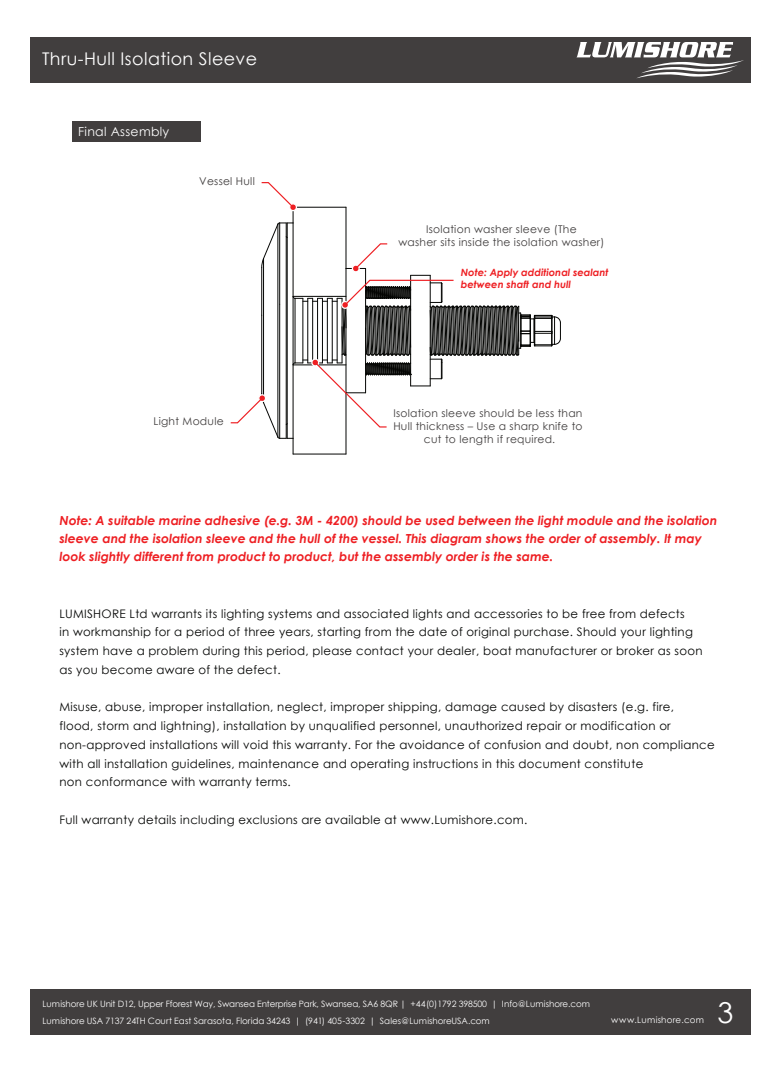
<style>
.page{position:relative;width:780px;height:1088px;background:#fff}
.page>*{position:absolute;margin:0;border:0;box-sizing:border-box;transform-origin:0 0}
.t1{font:28.75px "Century Gothic";color:#fff}
.t2{font:17.5px "Century Gothic";letter-spacing:.025em;color:#fff}
.t3{font:italic 700 12.5px/18px "Century Gothic";color:#ee1f23}
.t4{font:12.5px "Century Gothic";letter-spacing:.025em;color:#fff}
.t5{font:11.75px/18.8px "Century Gothic";letter-spacing:.025em;color:#040504}
.t6{font:10.75px/12.9px "Century Gothic";letter-spacing:.025em;color:#413e3e;text-align:center}
.t7{font:italic 700 10px/12.5px "Century Gothic";color:#ee1f23}
.t8{font:8.75px/17.5px "Century Gothic";letter-spacing:-.01em;color:#fff}
.t9{font:8.75px "Century Gothic";letter-spacing:.03em;color:#fff}
</style>
<div class="page">
<div style="left:30px;top:38px;width:720px;height:45px;background:#413e3e"></div>
<div style="left:30px;top:989px;width:720px;height:45px;background:#413e3e"></div>
<div style="left:73px;top:122px;width:128px;height:20px;background:#413e3e"></div>
<svg style="left:230px;top:182px;width:331px;height:272px"></svg>
<svg style="left:576px;top:42px;width:167px;height:36px"></svg>
<h2 class="t2" style="left:42px;top:47px;width:216px">Thru-Hull Isolation Sleeve</h2>
<p class="t4" style="left:78px;top:122px;width:93px">Final Assembly</p>
<p class="t6" style="left:199px;top:175px;width:57px">Vessel Hull</p>
<p class="t6" style="left:398px;top:223px;width:207px">Isolation washer sleeve (The<br>washer sits inside the isolation washer)</p>
<p class="t7" style="left:461px;top:266px;width:149px">Note: Apply additional sealant between shaft and hull</p>
<p class="t6" style="left:153px;top:414px;width:72px">Light Module</p>
<p class="t6" style="left:393px;top:406px;width:191px">Isolation sleeve should be less than<br>Hull thickness – Use a sharp knife to cut to length if required.</p>
<p class="t3" style="left:59px;top:511px;width:659px">Note: A suitable marine adhesive (e.g. 3M - 4200) should be used between the light module and the isolation sleeve and the isolation sleeve and the hull of the vessel. This diagram shows the order of assembly. It may look slightly different from product to product, but the assembly order is the same.</p>
<p class="t5" style="left:59px;top:604px;width:644px">LUMISHORE Ltd warrants its lighting systems and associated lights and accessories to be free from defects<br>in workmanship for a period of three years, starting from the date of original purchase. Should your lighting system have a problem during this period, please contact your dealer, boat manufacturer or broker as soon as you become aware of the defect.</p>
<p class="t5" style="left:59px;top:697px;width:656px">Misuse, abuse, improper installation, neglect, improper shipping, damage caused by disasters (e.g. fire,<br>flood, storm and lightning), installation by unqualified personnel, unauthorized repair or modification or non-approved installations will void this warranty. For the avoidance of confusion and doubt, non compliance with all installation guidelines, maintenance and operating instructions in this document constitute<br>non conformance with warranty terms.</p>
<p class="t5" style="left:59px;top:810px;width:469px">Full warranty details including exclusions are available at www.Lumishore.com.</p>
<p class="t8" style="left:42px;top:994px;width:549px">Lumishore UK Unit D12, Upper Fforest Way, Swansea Enterprise Park, Swansea, SA6 8QR | +44(0)1792 398500 | Info@Lumishore.com<br>Lumishore USA 7137 24TH Court East Sarasota, Florida 34243 | (941) 405-3302 | Sales@LumishoreUSA.com</p>
<h1 class="t1" style="left:717px;top:992px;width:17px">3</h1>
<p class="t9" style="left:611px;top:1014px;width:94px">www.Lumishore.com</p>
</div>
